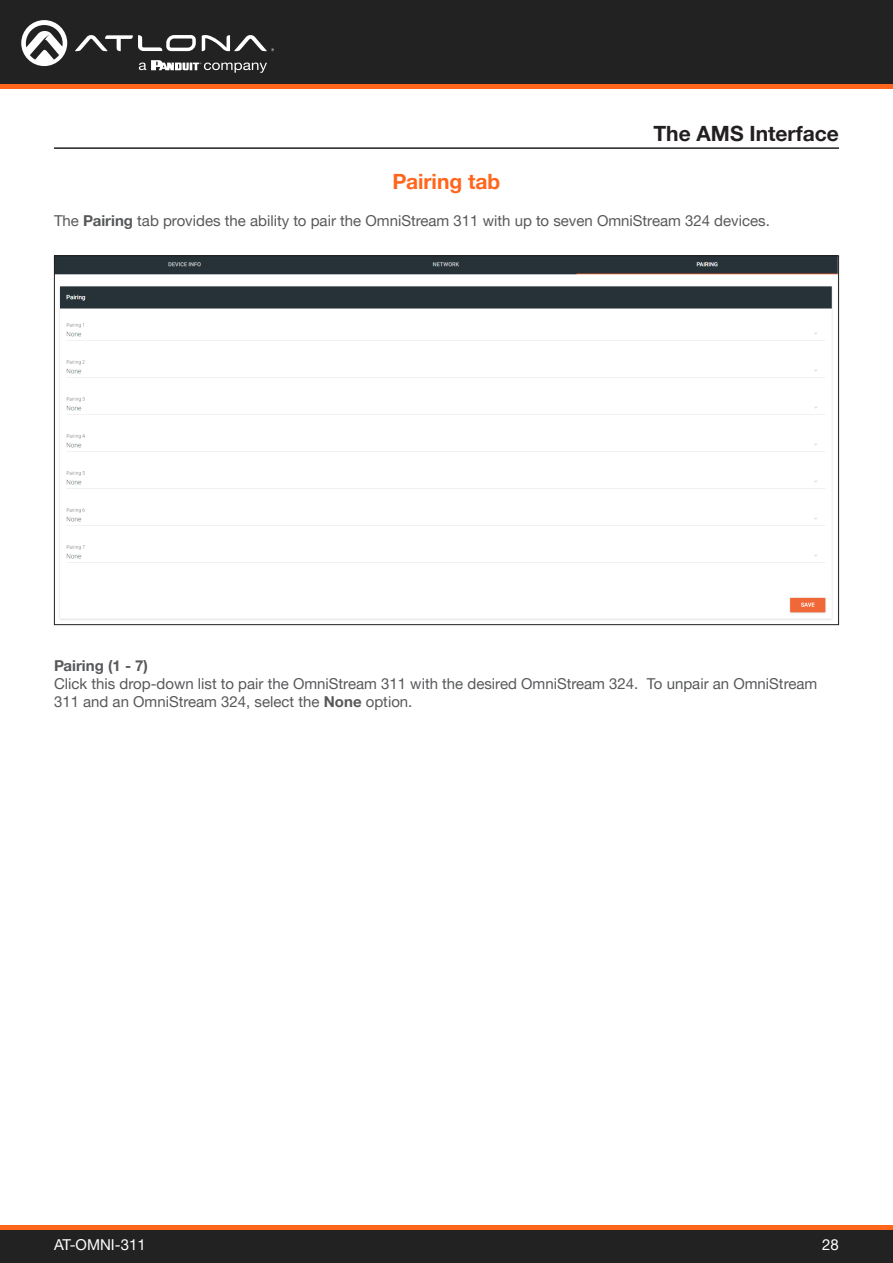
<style>
.page{position:relative;width:893px;height:1263px;background:#fff}
.page>*{position:absolute;margin:0;border:0;box-sizing:border-box;transform-origin:0 0}
.Non_TOC_Section_Head{font:700 21px "Helvetica Neue LTW1 G";color:#231f20}
.Subsection_Header{font:700 21px "Helvetica Neue LTW1 G";color:#ff661c}
.General_Text{font:15px/18px "Helvetica Neue LTW1 G";color:#57585a}
.t1{font:15px "Helvetica Neue LTW1 G";color:#fff}
.General_Text-2{font:700 15px "Helvetica Neue LTW1 G";color:#57585a}
.s1{font-weight:700}
</style>
<div class="page">
<div style="left:0;top:1227px;width:893px;height:36px;background:#222"></div>
<hr style="left:0;top:1225px;width:893px;height:4px;background:#ff661c">
<div style="left:0;top:0;width:893px;height:84px;background:#222"></div>
<hr style="left:0;top:84px;width:893px;height:4px;background:#ff661c">
<svg style="left:75px;top:35px;width:121px;height:16px"></svg>
<svg style="left:202px;top:35px;width:72px;height:16px"></svg>
<svg style="left:21px;top:20px;width:46px;height:46px"></svg>
<svg style="left:139px;top:60px;width:128px;height:13px"></svg>
<hr style="left:54px;top:147px;width:785px;height:2px;background:#231f20">
<img style="left:56px;top:257px;width:781px;height:363px">
<p class="Non_TOC_Section_Head" style="left:653px;top:120px;width:187px">The AMS Interface</p>
<p class="Subsection_Header" style="left:392px;top:169px;width:109px">Pairing tab</p>
<p class="General_Text" style="left:54px;top:211px;width:717px">The <span class="s1">Pairing</span> tab provides the ability to pair the OmniStream 311 with up to seven OmniStream 324 devices.</p>
<p class="General_Text-2" style="left:54px;top:656px;width:96px">Pairing (1 - 7)</p>
<p class="General_Text" style="left:54px;top:675px;width:765px">Click this drop-down list to pair the OmniStream 311 with the desired OmniStream 324. To unpair an OmniStream<br>311 and an OmniStream 324, select the <span class="s1">None</span> option.</p>
<p class="t1" style="left:54px;top:1235px;width:93px">AT-OMNI-311</p>
<p class="t1" style="left:822px;top:1235px;width:18px">28</p>
</div>
